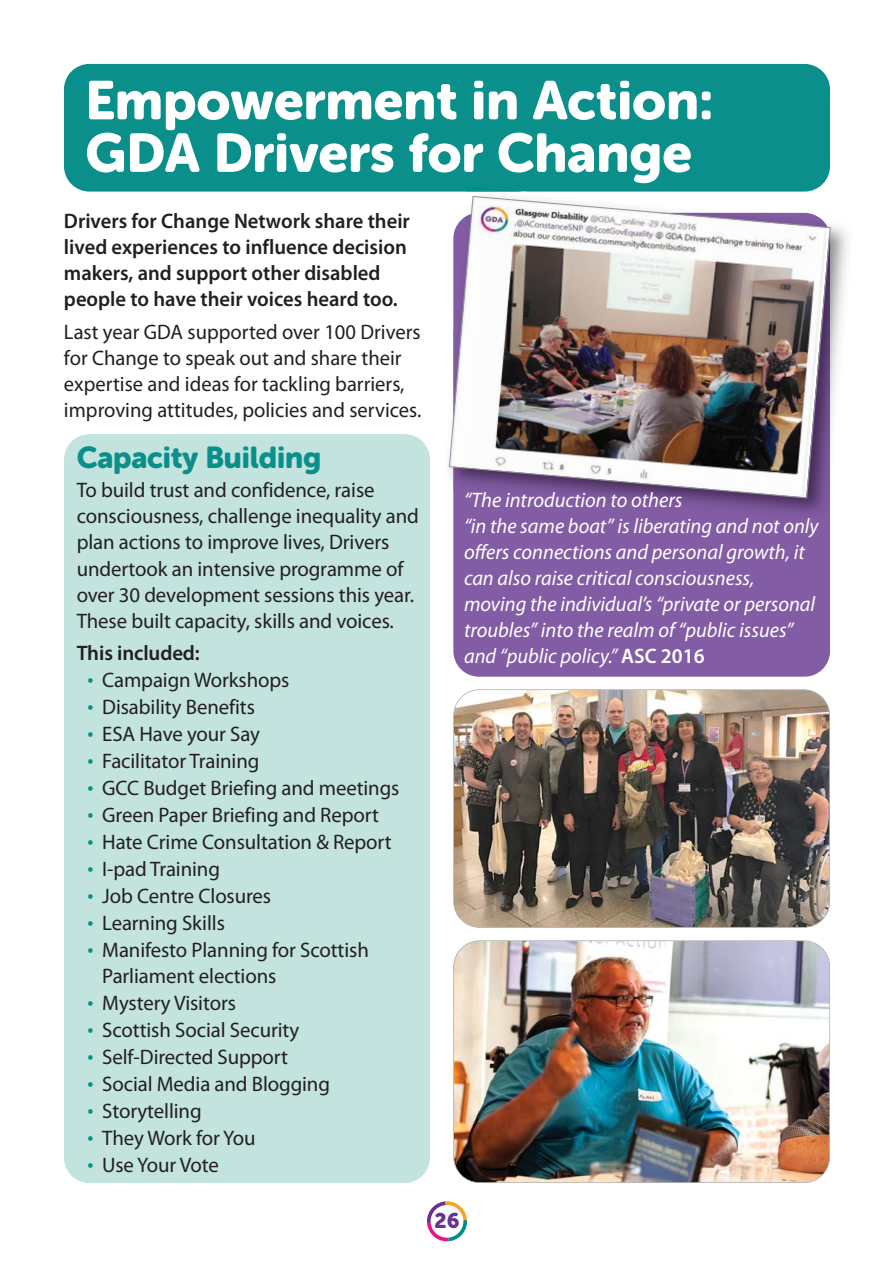
<style>
.page{position:relative;width:894px;height:1264px;background:#fff}
.page>*{position:absolute;margin:0;border:0;box-sizing:border-box;transform-origin:0 0}
.t1{font:54px/52.5px "Museo Sans Rounded 900";color:#fff}
.t2{font:30px "Museo Sans Rounded 900";letter-spacing:-.005em;color:#0b8f8a}
.t3{font:21px/26.1px "Myriad Pro";letter-spacing:-.005em;color:#231f20}
.t4{font:italic 21px/26px "Myriad Pro";color:#fff}
.t5{font:600 21px/26.1px "Myriad Pro";color:#231f20}
.t6{font:21px "Museo Sans Rounded 900";color:#663390}
.s1{font-family:"Frutiger Next LTW1 G";color:#0b8f8a}
.s2{font-weight:600;font-style:normal}
</style>
<div class="page">
<svg style="left:427px;top:1201px;width:40px;height:39px"></svg>
<div style="left:453px;top:213px;width:376px;height:463px;background:#825ca4;border-radius:26px"></div>
<img style="left:454px;top:690px;width:375px;height:236px;border-radius:26px">
<div style="left:453px;top:689px;width:376px;height:238px;border:1px solid #93999a;border-radius:26px"></div>
<img style="left:454px;top:940px;width:375px;height:242px;border-radius:26px">
<div style="left:453px;top:940px;width:376px;height:242px;border:1px solid #93999a;border-radius:26px"></div>
<div style="left:64px;top:64px;width:765px;height:127px;background:#0b8f8a;border-radius:26px"></div>
<img style="left:829px;top:225px;width:19px;height:300px">
<img style="left:463px;top:191px;width:304px;height:1px">
<img style="left:453px;top:499px;width:371px;height:26px">
<img style="left:448px;top:196px;width:383px;height:303px">
<div style="left:64px;top:434px;width:366px;height:748px;background:#c3e3df;border-radius:26px"></div>
<h1 class="t1" style="left:85px;top:79px;width:629px">Empowerment in Action:<br>GDA Drivers for Change</h1>
<p class="t5" style="left:64px;top:210px;width:347px">Drivers for Change Network share their lived experiences to influence decision makers, and support other disabled people to have their voices heard too.</p>
<p class="t3" style="left:64px;top:320px;width:359px">Last year GDA supported over 100 Drivers for Change to speak out and share their expertise and ideas for tackling barriers, improving attitudes, policies and services.</p>
<h2 class="t2" style="left:77px;top:446px;width:246px">Capacity Building</h2>
<p class="t3" style="left:77px;top:479px;width:344px">To build trust and confidence, raise consciousness, challenge inequality and plan actions to improve lives, Drivers undertook an intensive programme of over 30 development sessions this year.<br>These built capacity, skills and voices.</p>
<p class="t5" style="left:77px;top:642px;width:125px">This included:</p>
<p class="t3" style="left:85px;top:668px;width:206px"><span class="s1">•</span> Campaign Workshops</p>
<p class="t3" style="left:85px;top:695px;width:171px"><span class="s1">•</span> Disability Benefits</p>
<p class="t3" style="left:85px;top:722px;width:176px"><span class="s1">•</span> ESA Have your Say</p>
<p class="t3" style="left:85px;top:749px;width:176px"><span class="s1">•</span> Facilitator Training</p>
<p class="t3" style="left:85px;top:776px;width:315px"><span class="s1">•</span> GCC Budget Briefing and meetings</p>
<p class="t3" style="left:85px;top:803px;width:295px"><span class="s1">•</span> Green Paper Briefing and Report</p>
<p class="t3" style="left:85px;top:830px;width:308px"><span class="s1">•</span> Hate Crime Consultation &amp; Report</p>
<p class="t3" style="left:85px;top:857px;width:136px"><span class="s1">•</span> I-pad Training</p>
<p class="t3" style="left:85px;top:884px;width:187px"><span class="s1">•</span> Job Centre Closures</p>
<p class="t3" style="left:85px;top:911px;width:141px"><span class="s1">•</span> Learning Skills</p>
<p class="t3" style="left:102px;top:938px;width:268px;text-indent:-17px"><span class="s1">•</span> Manifesto Planning for Scottish<br>Parliament elections</p>
<p class="t3" style="left:85px;top:991px;width:152px"><span class="s1">•</span> Mystery Visitors</p>
<p class="t3" style="left:85px;top:1018px;width:215px"><span class="s1">•</span> Scottish Social Security</p>
<p class="t3" style="left:85px;top:1045px;width:204px"><span class="s1">•</span> Self-Directed Support</p>
<p class="t3" style="left:85px;top:1072px;width:246px"><span class="s1">•</span> Social Media and Blogging</p>
<p class="t3" style="left:85px;top:1099px;width:118px"><span class="s1">•</span> Storytelling</p>
<p class="t3" style="left:85px;top:1126px;width:172px"><span class="s1">•</span> They Work for You</p>
<p class="t3" style="left:85px;top:1153px;width:135px"><span class="s1">•</span> Use Your Vote</p>
<p class="t4" style="left:464px;top:489px;width:356px">“The introduction to others<br>“in the same boat” is liberating and not only offers connections and personal growth, it can also raise critical consciousness, moving the individual’s “private or personal troubles” into the realm of “public issues” and “public policy.” <span class="s2">ASC 2016</span></p>
<p class="t6" style="left:434px;top:1212px;width:26px">26</p>
</div>
